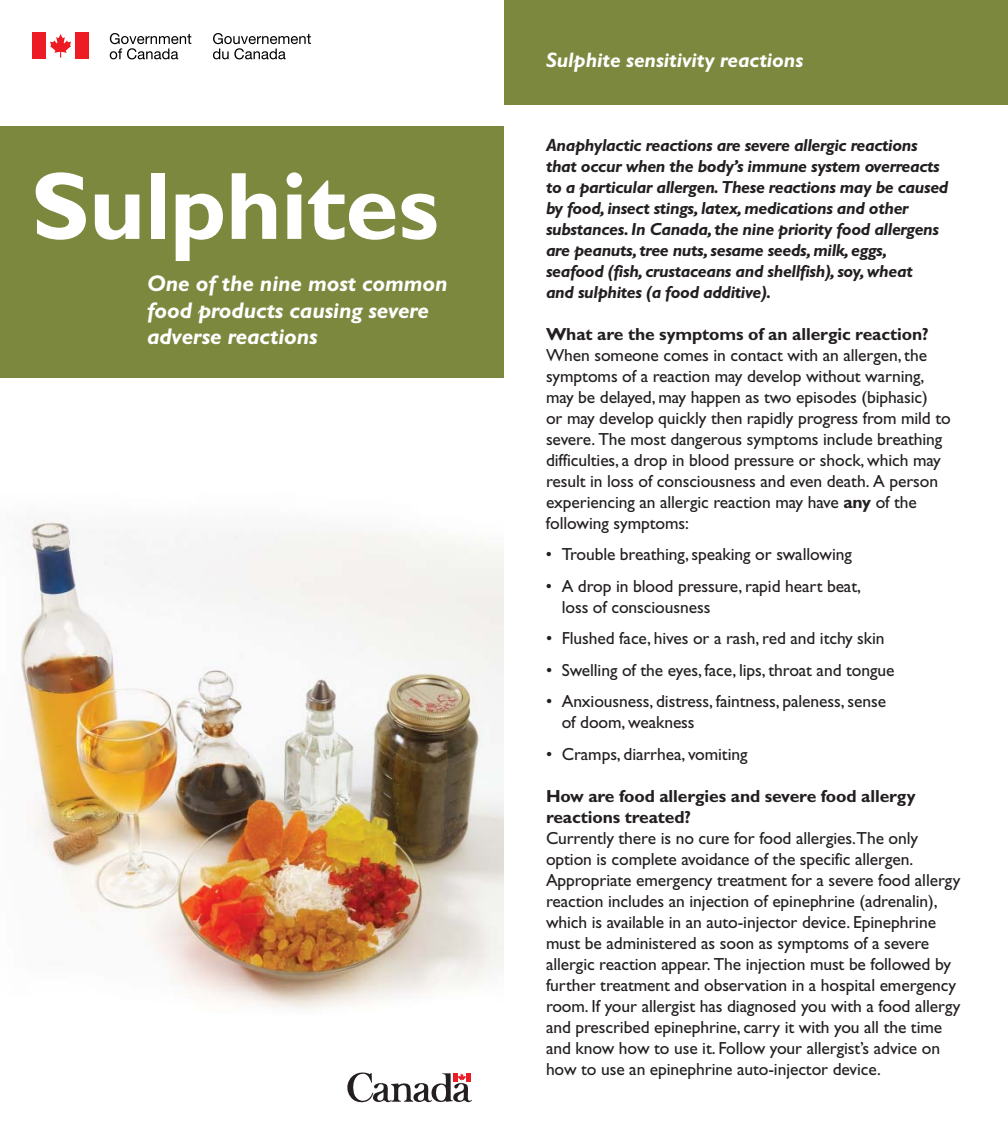
<style>
.page{position:relative;width:1008px;height:1134px;background:#fff}
.page>*{position:absolute;margin:0;border:0;box-sizing:border-box;transform-origin:0 0}
.t1{font:700 96.25px "Gill Sans";letter-spacing:-.005em;color:#fff}
.t2{font:italic 700 22.75px/26.2px "Gill Sans";letter-spacing:-.005em;color:#fff}
.t3{font:italic 700 21px "Gill Sans";letter-spacing:-.005em;color:#fff}
.t4{font:17.5px/21px "Gill Sans";letter-spacing:-.005em;color:#231f20}
.t5{font:italic 700 17.5px/21px "Gill Sans";letter-spacing:-.02em;color:#231f20}
.t6{font:700 17.5px/21px "Gill Sans";letter-spacing:-.005em;color:#231f20}
.s1{font-weight:700}
</style>
<div class="page">
<div style="left:504px;top:0;width:504px;height:105px;background:#7d883f"></div>
<img style="left:20px;top:519px;width:484px;height:490px">
<div style="left:0;top:126px;width:504px;height:252px;background:#7d883f"></div>
<div style="left:33px;top:32px;width:13px;height:27px;background:#ed1c24"></div>
<div style="left:75px;top:32px;width:13px;height:27px;background:#ed1c24"></div>
<svg style="left:50px;top:34px;width:21px;height:24px"></svg>
<svg style="left:110px;top:33px;width:81px;height:26px"></svg>
<svg style="left:213px;top:33px;width:98px;height:26px"></svg>
<svg style="left:347px;top:1072px;width:125px;height:31px"></svg>
<h1 class="t1" style="left:32px;top:173px;width:409px">Sulphites</h1>
<h2 class="t2" style="left:147px;top:273px;width:302px">One of the nine most common food products causing severe adverse reactions</h2>
<p class="t3" style="left:546px;top:52px;width:259px">Sulphite sensitivity reactions</p>
<p class="t5" style="left:546px;top:136px;width:404px">Anaphylactic reactions are severe allergic reactions that occur when the body’s immune system overreacts to a particular allergen. These reactions may be caused by food,insect stings,latex,medications and other substances.In Canada,the nine priority food allergens are peanuts,tree nuts,sesame seeds,milk,eggs, seafood (fish,crustaceans and shellfish),soy,wheat<br>and sulphites (a food additive).</p>
<p class="t6" style="left:546px;top:325px;width:384px">What are the symptoms of an allergic reaction?</p>
<p class="t4" style="left:546px;top:346px;width:406px">When someone comes in contact with an allergen, the symptoms of a reaction may develop without warning, may be delayed, may happen as two episodes (biphasic)<br>or may develop quickly then rapidly progress from mild to severe. The most dangerous symptoms include breathing difficulties, a drop in blood pressure or shock, which may result in loss of consciousness and even death. A person experiencing an allergic reaction may have <span class="s1">any</span> of the following symptoms:</p>
<p class="t4" style="left:546px;top:546px;width:307px">• Trouble breathing, speaking or swallowing</p>
<p class="t4" style="left:562px;top:577px;width:301px;text-indent:-16px">• A drop in blood pressure, rapid heart beat, loss of consciousness</p>
<p class="t4" style="left:546px;top:630px;width:340px">• Flushed face, hives or a rash, red and itchy skin</p>
<p class="t4" style="left:546px;top:661px;width:350px">• Swelling of the eyes, face, lips, throat and tongue</p>
<p class="t4" style="left:562px;top:693px;width:326px;text-indent:-16px">• Anxiousness, distress, faintness, paleness, sense of doom, weakness</p>
<p class="t4" style="left:546px;top:745px;width:203px">• Cramps, diarrhea, vomiting</p>
<p class="t6" style="left:546px;top:787px;width:371px">How are food allergies and severe food allergy reactions treated?</p>
<p class="t4" style="left:546px;top:829px;width:416px">Currently there is no cure for food allergies.The only option is complete avoidance of the specific allergen.<br>Appropriate emergency treatment for a severe food allergy reaction includes an injection of epinephrine (adrenalin), which is available in an auto-injector device. Epinephrine must be administered as soon as symptoms of a severe allergic reaction appear. The injection must be followed by further treatment and observation in a hospital emergency room. If your allergist has diagnosed you with a food allergy and prescribed epinephrine, carry it with you all the time and know how to use it. Follow your allergist’s advice on how to use an epinephrine auto-injector device.</p>
</div>
